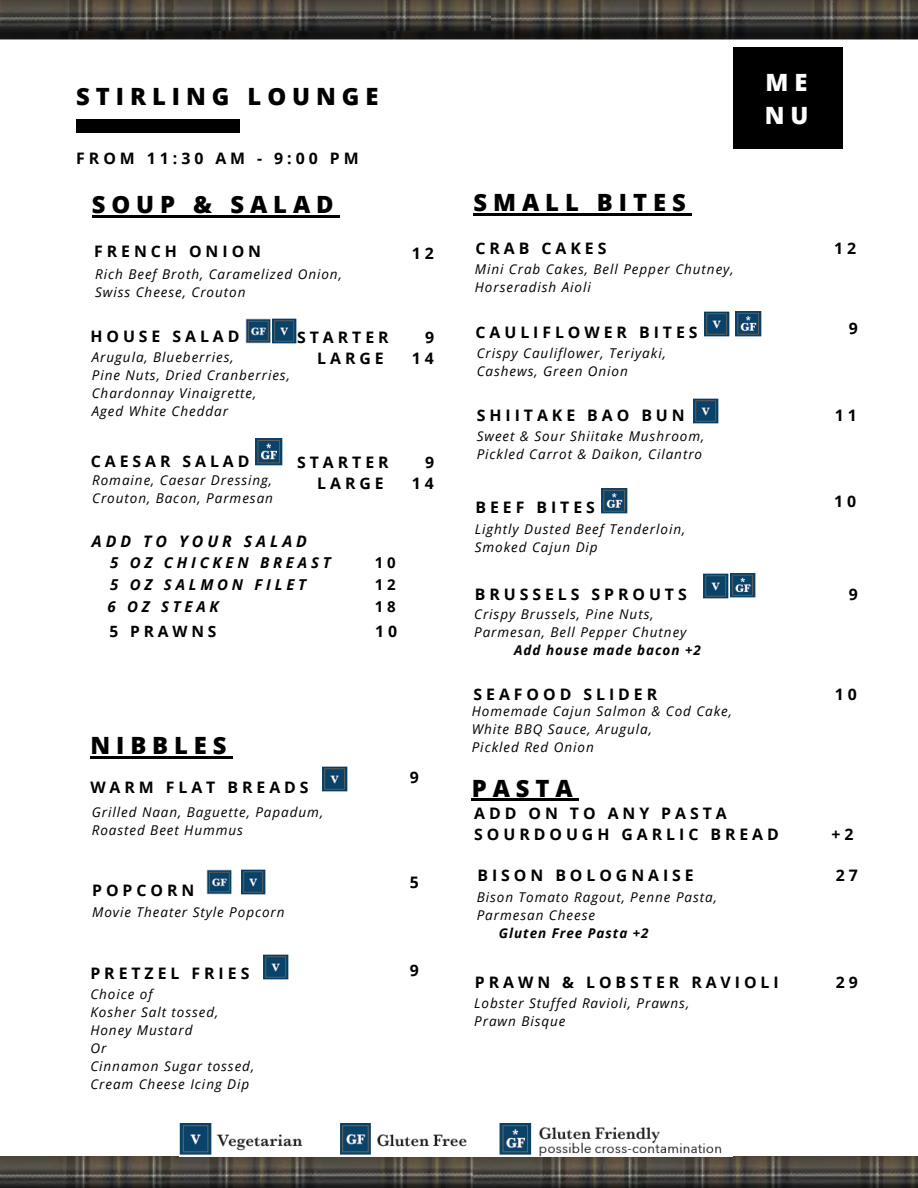
<style>
.page{position:relative;width:918px;height:1188px;background:#fff}
.page>*{position:absolute;margin:0;border:0;box-sizing:border-box;transform-origin:0 0}
.t1{font:800 23.85px "Open Sans";letter-spacing:.25em;color:#000}
.t2{font:800 23.85px "Open Sans";color:#fff}
.t3{font:700 15.9px "Open Sans";letter-spacing:.25em;color:#000}
.t4{font:italic 700 15.9px "Open Sans";letter-spacing:.25em;color:#000}
.t5{font:700 15.6px "Open Sans";letter-spacing:.25em;color:#000}
.t6{font:italic 700 15px "Open Sans";letter-spacing:.25em;color:#000}
.t7{font:700 15px "Open Sans";color:#000}
.t8{font:italic 13.5px/18px "Open Sans";letter-spacing:.07em;color:#000}
.t9{font:italic 700 13.5px "Open Sans";letter-spacing:.07em;color:#000}
</style>
<div class="page">
<div style="left:733px;top:48px;width:109px;height:101px;background:#000"></div>
<div style="left:76px;top:119px;width:163px;height:14px;background:#000"></div>
<img style="left:0;top:31px;width:427px;height:8px">
<img style="left:427px;top:0;width:491px;height:39px">
<img style="left:0;top:1157px;width:473px;height:31px">
<img style="left:0;top:0;width:490px;height:31px">
<img style="left:473px;top:1157px;width:445px;height:31px">
<img style="left:179px;top:1124px;width:543px;height:32px">
<img style="left:245px;top:319px;width:25px;height:24px">
<img style="left:703px;top:574px;width:25px;height:25px">
<img style="left:272px;top:319px;width:25px;height:24px">
<img style="left:705px;top:312px;width:25px;height:25px">
<img style="left:322px;top:767px;width:25px;height:24px">
<img style="left:206px;top:870px;width:25px;height:24px">
<img style="left:241px;top:870px;width:25px;height:24px">
<img style="left:263px;top:955px;width:25px;height:24px">
<img style="left:255px;top:439px;width:27px;height:27px">
<img style="left:735px;top:312px;width:26px;height:25px">
<img style="left:694px;top:399px;width:24px;height:25px">
<img style="left:602px;top:489px;width:25px;height:25px">
<img style="left:731px;top:574px;width:24px;height:24px">
<hr style="left:92px;top:216px;width:138px;height:2px;background:#000">
<hr style="left:230px;top:216px;width:110px;height:2px;background:#000">
<hr style="left:474px;top:213px;width:218px;height:2px;background:#000">
<hr style="left:90px;top:756px;width:143px;height:2px;background:#000">
<hr style="left:472px;top:799px;width:107px;height:2px;background:#000">
<p class="t1" style="left:76px;top:80px;width:304px">STIRLING LOUNGE</p>
<p class="t3" style="left:76px;top:147px;width:284px">FROM 11:30 AM - 9:00 PM</p>
<p class="t1" style="left:92px;top:188px;width:243px">SOUP &amp; SALAD</p>
<p class="t3" style="left:94px;top:240px;width:168px">FRENCH ONION</p>
<p class="t8" style="left:95px;top:265px;width:248px">Rich Beef Broth, Caramelized Onion,<br>Swiss Cheese, Crouton</p>
<p class="t3" style="left:412px;top:242px;width:24px">12</p>
<p class="t3" style="left:90px;top:325px;width:151px">HOUSE SALAD</p>
<p class="t3" style="left:297px;top:326px;width:93px">STARTER</p>
<p class="t3" style="left:425px;top:326px;width:11px">9</p>
<p class="t3" style="left:317px;top:347px;width:68px">LARGE</p>
<p class="t3" style="left:412px;top:347px;width:24px">14</p>
<p class="t8" style="left:92px;top:348px;width:143px">Arugula, Blueberries,</p>
<p class="t8" style="left:92px;top:366px;width:200px">Pine Nuts, Dried Cranberries,<br>Chardonnay Vinaigrette,</p>
<p class="t8" style="left:92px;top:402px;width:138px">Aged White Cheddar</p>
<p class="t3" style="left:91px;top:450px;width:160px">CAESAR SALAD</p>
<p class="t8" style="left:92px;top:470px;width:182px">Romaine, Caesar Dressing,<br>Crouton, Bacon, Parmesan</p>
<p class="t3" style="left:297px;top:451px;width:93px">STARTER</p>
<p class="t3" style="left:425px;top:451px;width:11px">9</p>
<p class="t3" style="left:317px;top:472px;width:68px">LARGE</p>
<p class="t3" style="left:412px;top:472px;width:24px">14</p>
<p class="t4" style="left:92px;top:530px;width:217px">ADD TO YOUR SALAD</p>
<p class="t6" style="left:110px;top:552px;width:222px">5 OZ CHICKEN BREAST</p>
<p class="t6" style="left:110px;top:574px;width:197px">5 OZ SALMON FILET</p>
<p class="t6" style="left:108px;top:596px;width:113px">6 OZ STEAK</p>
<p class="t5" style="left:109px;top:620px;width:109px">5 PRAWNS</p>
<p class="t1" style="left:90px;top:728px;width:138px">NIBBLES</p>
<p class="t3" style="left:90px;top:776px;width:220px">WARM FLAT BREADS</p>
<p class="t8" style="left:92px;top:803px;width:233px">Grilled Naan, Baguette, Papadum,<br>Roasted Beet Hummus</p>
<p class="t3" style="left:92px;top:879px;width:104px">POPCORN</p>
<p class="t8" style="left:92px;top:903px;width:194px">Movie Theater Style Popcorn</p>
<p class="t3" style="left:90px;top:962px;width:161px">PRETZEL FRIES</p>
<p class="t8" style="left:90px;top:985px;width:64px">Choice of</p>
<p class="t8" style="left:90px;top:1003px;width:130px">Kosher Salt tossed,</p>
<p class="t8" style="left:90px;top:1021px;width:104px">Honey Mustard</p>
<p class="t8" style="left:90px;top:1039px;width:18px">Or</p>
<p class="t8" style="left:90px;top:1057px;width:165px">Cinnamon Sugar tossed,</p>
<p class="t8" style="left:90px;top:1075px;width:160px">Cream Cheese Icing Dip</p>
<p class="t7" style="left:375px;top:552px;width:22px">10</p>
<p class="t7" style="left:375px;top:596px;width:22px">18</p>
<p class="t7" style="left:375px;top:574px;width:22px">12</p>
<p class="t3" style="left:375px;top:620px;width:24px">10</p>
<p class="t3" style="left:410px;top:766px;width:11px">9</p>
<p class="t3" style="left:410px;top:872px;width:11px">5</p>
<p class="t3" style="left:410px;top:959px;width:11px">9</p>
<p class="t1" style="left:474px;top:185px;width:214px">SMALL BITES</p>
<p class="t3" style="left:475px;top:237px;width:132px">CRAB CAKES</p>
<p class="t8" style="left:475px;top:260px;width:260px">Mini Crab Cakes, Bell Pepper Chutney,<br>Horseradish Aioli</p>
<p class="t3" style="left:475px;top:321px;width:224px">CAULIFLOWER BITES</p>
<p class="t8" style="left:477px;top:344px;width:191px">Crispy Cauliflower, Teriyaki,<br>Cashews, Green Onion</p>
<p class="t3" style="left:477px;top:404px;width:210px">SHIITAKE BAO BUN</p>
<p class="t8" style="left:477px;top:427px;width:229px">Sweet &amp; Sour Shiitake Mushroom,<br>Pickled Carrot &amp; Daikon, Cilantro</p>
<p class="t3" style="left:475px;top:496px;width:121px">BEEF BITES</p>
<p class="t8" style="left:475px;top:519px;width:212px">Lightly Dusted Beef Tenderloin,<br>Smoked Cajun Dip</p>
<p class="t3" style="left:475px;top:583px;width:214px">BRUSSELS SPROUTS</p>
<p class="t8" style="left:474px;top:605px;width:214px">Crispy Brussels, Pine Nuts,<br>Parmesan, Bell Pepper Chutney</p>
<p class="t9" style="left:514px;top:641px;width:188px">Add house made bacon +2</p>
<p class="t3" style="left:474px;top:683px;width:185px">SEAFOOD SLIDER</p>
<p class="t8" style="left:472px;top:701px;width:262px">Homemade Cajun Salmon &amp; Cod Cake,<br>White BBQ Sauce, Arugula,</p>
<p class="t8" style="left:472px;top:737px;width:124px">Pickled Red Onion</p>
<p class="t1" style="left:472px;top:771px;width:103px">PASTA</p>
<p class="t2" style="left:766px;top:65px;width:43px">ME</p>
<p class="t2" style="left:765px;top:98px;width:45px">NU</p>
<p class="t3" style="left:834px;top:237px;width:24px">12</p>
<p class="t3" style="left:849px;top:317px;width:11px">9</p>
<p class="t3" style="left:835px;top:404px;width:24px">11</p>
<p class="t3" style="left:834px;top:491px;width:24px">10</p>
<p class="t3" style="left:849px;top:583px;width:11px">9</p>
<p class="t3" style="left:835px;top:683px;width:24px">10</p>
<p class="t3" style="left:474px;top:802px;width:254px">ADD ON TO ANY PASTA</p>
<p class="t3" style="left:474px;top:823px;width:306px">SOURDOUGH GARLIC BREAD</p>
<p class="t3" style="left:832px;top:823px;width:24px">+2</p>
<p class="t3" style="left:477px;top:864px;width:218px">BISON BOLOGNAISE</p>
<p class="t8" style="left:477px;top:888px;width:242px">Bison Tomato Ragout, Penne Pasta,<br>Parmesan Cheese</p>
<p class="t9" style="left:499px;top:923px;width:151px">Gluten Free Pasta +2</p>
<p class="t3" style="left:475px;top:971px;width:305px">PRAWN &amp; LOBSTER RAVIOLI</p>
<p class="t8" style="left:474px;top:994px;width:217px">Lobster Stuffed Ravioli, Prawns,</p>
<p class="t8" style="left:474px;top:1012px;width:93px">Prawn Bisque</p>
<p class="t3" style="left:836px;top:864px;width:24px">27</p>
<p class="t3" style="left:836px;top:971px;width:24px">29</p>
</div>
